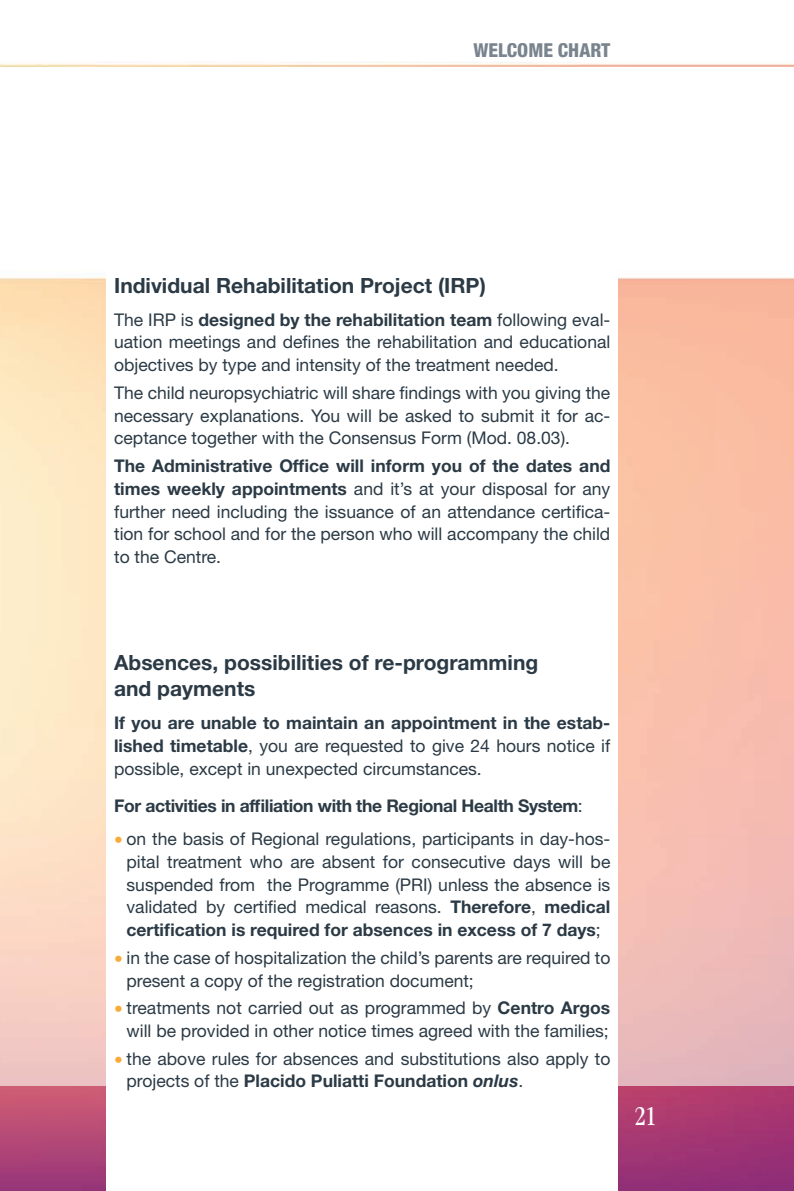
<style>
.page{position:relative;width:794px;height:1191px;background:#fff}
.page>*{position:absolute;margin:0;border:0;box-sizing:border-box;transform-origin:0 0}
.t1{font:condensed 28px "ITC Garamond Std";color:#fff}
.Titolo{font:700 21px "Helvetica Neue LT Std";color:#2b3a45}
.t2{font:800 condensed 19.25px "Helvetica Neue LT Std";color:#79848e}
.Testo_cp_10_su_13{font:17.5px/22.8px "Helvetica Neue LT Std";color:#2b3a45;text-align:justify}
.Testo_cp_10_su_13-2{font:700 17.5px "Helvetica Neue LT Std";letter-spacing:-.02em;color:#2b3a45}
.s1{font-weight:700}
.s2{font-weight:400}
.s3{font-weight:700;color:#faaa39}
.s4{font-weight:700;font-style:italic}
</style>
<div class="page">
<img style="left:0;top:1086px;width:794px;height:105px">
<div style="left:107px;top:174px;width:511px;height:1017px;background:#fff"></div>
<p class="t2" style="left:473px;top:38px;width:138px">WELCOME CHART</p>
<p class="Titolo" style="left:114px;top:272px;width:373px">Individual Rehabilitation Project (IRP)</p>
<p class="Testo_cp_10_su_13" style="left:114px;top:308px;width:498px">The IRP is <span class="s1">designed by the rehabilitation team</span> following eval&shy;uation meetings and defines the rehabilitation and educational objectives by type and intensity of the treatment needed.</p>
<p class="Testo_cp_10_su_13" style="left:114px;top:381px;width:498px">The child neuropsychiatric will share findings with you giving the necessary explanations. You will be asked to submit it for ac&shy;ceptance together with the Consensus Form (Mod. 08.03).</p>
<p class="Testo_cp_10_su_13" style="left:114px;top:454px;width:498px"><span class="s1">The Administrative Office will inform you of the dates and times weekly appointments</span> and it’s at your disposal for any further need including the issuance of an attendance certifica&shy;tion for school and for the person who will accompany the child to the Centre.</p>
<p class="Titolo" style="left:114px;top:649px;width:426px">Absences, possibilities of re-programming</p>
<p class="Titolo" style="left:114px;top:676px;width:143px">and payments</p>
<p class="Testo_cp_10_su_13" style="left:114px;top:711px;width:498px"><span class="s1">If you are unable to maintain an appointment in the estab&shy;lished timetable</span>, you are requested to give 24 hours notice if possible, except in unexpected circumstances.</p>
<p class="Testo_cp_10_su_13-2" style="left:114px;top:795px;width:470px">For activities in affiliation with the Regional Health System<span class="s2">:</span></p>
<p class="Testo_cp_10_su_13" style="left:126px;top:827px;width:485px;text-indent:-12px"><span class="s3">•</span> on the basis of Regional regulations, participants in day-hos&shy;pital treatment who are absent for consecutive days will be suspended from the Programme (PRI) unless the absence is validated by certified medical reasons. <span class="s1">Therefore</span>, <span class="s1">medical certification is required for absences in excess of 7 days</span>;</p>
<p class="Testo_cp_10_su_13" style="left:126px;top:946px;width:485px;text-indent:-12px"><span class="s3">•</span> in the case of hospitalization the child’s parents are required to present a copy of the registration document;</p>
<p class="Testo_cp_10_su_13" style="left:114px;top:996px;width:498px;text-align:right"><span class="s3">•</span> treatments not carried out as programmed by <span class="s1">Centro Argos </span>will be provided in other notice times agreed with the families;</p>
<p class="Testo_cp_10_su_13" style="left:126px;top:1046px;width:485px;text-indent:-12px"><span class="s3">•</span> the above rules for absences and substitutions also apply to projects of the <span class="s1">Placido Puliatti Foundation</span> <span class="s4">onlus</span>.</p>
<h1 class="t1" style="left:634px;top:1100px;width:24px">21</h1>
</div>
